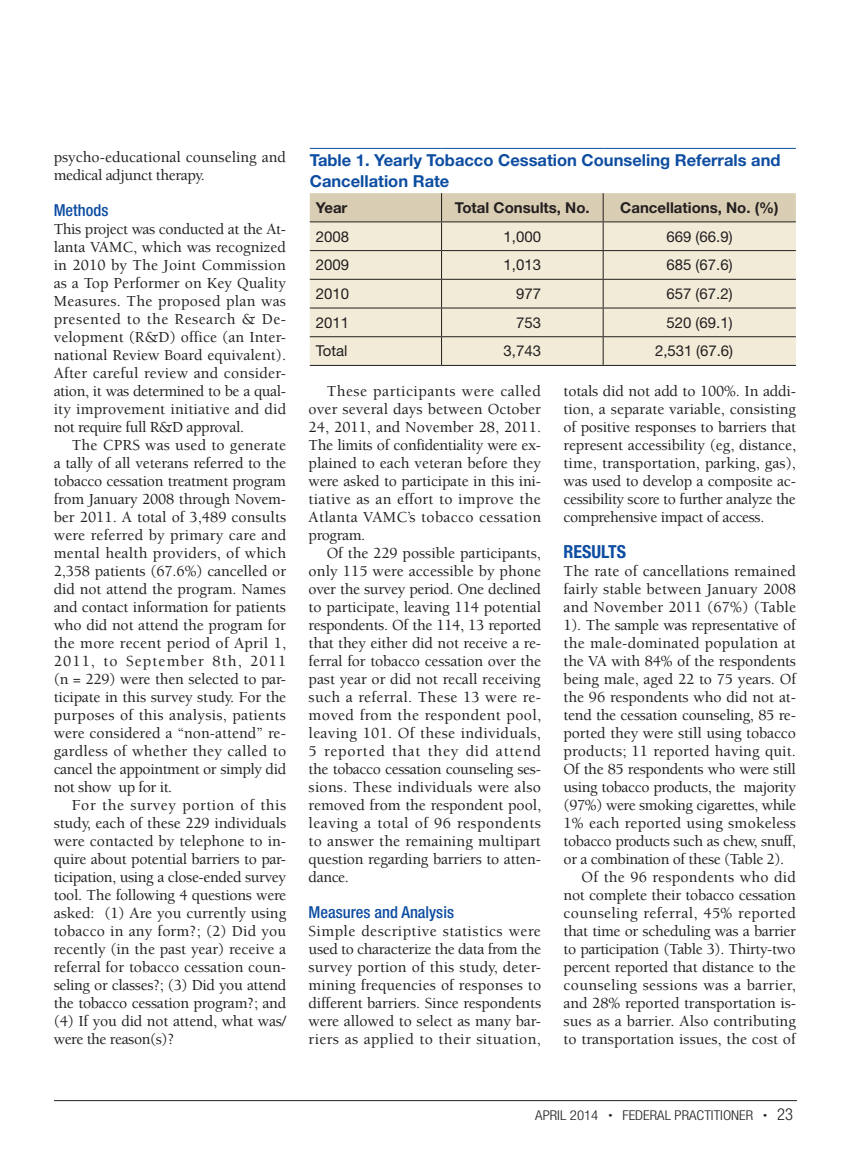
<style>
.page{position:relative;width:851px;height:1161px;background:#fff}
.page>*{position:absolute;margin:0;border:0;box-sizing:border-box;transform-origin:0 0}
.t1{font:700 condensed 18px "Helvetica Neue LT Std";color:#0d4da1}
.thd{font:700 16.5px/21px "Helvetica Neue LT Std";color:#0d4da1}
.t2{font:500 condensed 16.5px "Helvetica Neue LT Std";color:#0d4da1}
.t1-2{font:500 15.75px/18px "Berkeley Std";letter-spacing:-.01em;color:#231f20;text-align:justify}
.t2-2{font:500 15.75px/18px "Berkeley Std";letter-spacing:-.005em;color:#231f20;text-align:justify}
.tbd{font:15px "Helvetica Neue LT Std";color:#231f20}
.tbd-2{font:700 15px "Helvetica Neue LT Std";color:#231f20}
.t3{font:300 condensed 13.5px "Helvetica Neue LT Std";color:#231f20;scale:1.1 1}
.s1{font-size:7.5px}
.s2{font-size:16.5px}
</style>
<div class="page">
<hr style="left:54px;top:1100px;width:742px;height:1px;background:#231f20">
<svg style="left:310px;top:193px;width:485px;height:172px;background:#e7e1cd"></svg>
<hr style="left:310px;top:336px;width:131px;height:1px;background:#231f20">
<hr style="left:441px;top:336px;width:162px;height:1px;background:#231f20">
<hr style="left:603px;top:336px;width:192px;height:1px;background:#231f20">
<hr style="left:310px;top:365px;width:131px;height:1px;background:#231f20">
<hr style="left:441px;top:365px;width:162px;height:1px;background:#231f20">
<hr style="left:603px;top:365px;width:192px;height:1px;background:#231f20">
<hr style="left:310px;top:148px;width:131px;height:1px;background:#0d4da1">
<hr style="left:441px;top:148px;width:162px;height:1px;background:#0d4da1">
<hr style="left:603px;top:148px;width:192px;height:1px;background:#0d4da1">
<p class="t2-2" style="left:54px;top:148px;width:234px">psycho-educational counseling and medical adjunct therapy.</p>
<h3 class="t2" style="left:54px;top:200px;width:56px">Methods</h3>
<p class="t2-2" style="left:54px;top:220px;width:234px">This project was conducted at the At&shy;lanta VAMC, which was recognized in 2010 by The Joint Commission as a Top Performer on Key Quality Measures. The proposed plan was presented to the Research &amp; De&shy;velopment (R&amp;D) office (an Inter&shy;national Review Board equivalent).<br>After careful review and consider&shy;ation, it was determined to be a qual&shy;ity improvement initiative and did not require full R&amp;D approval.</p>
<p class="t1-2" style="left:54px;top:436px;width:234px;text-indent:18px">The CPRS was used to generate a tally of all veterans referred to the tobacco cessation treatment program from January 2008 through Novem&shy;ber 2011. A total of 3,489 consults were referred by primary care and mental health providers, of which 2,358 patients (67.6%) cancelled or did not attend the program. Names and contact information for patients who did not attend the program for the more recent period of April 1, 2011, to September 8th, 2011 (n = 229) were then selected to par&shy;ticipate in this survey study. For the purposes of this analysis, patients were considered a “non-attend” re&shy;gardless of whether they called to cancel the appointment or simply did not show up for it.</p>
<p class="t1-2" style="left:54px;top:796px;width:234px;text-indent:18px">For the survey portion of this study, each of these 229 individuals were contacted by telephone to in&shy;quire about potential barriers to par&shy;ticipation, using a close-ended survey tool. The following 4 questions were asked: (1) Are you currently using tobacco in any form?; (2) Did you recently (in the past year) receive a referral for tobacco cessation coun&shy;seling or classes?; (3) Did you attend the tobacco cessation program?; and (4) If you did not attend, what was/ were the reason(s)?</p>
<p class="thd" style="left:310px;top:149px;width:472px">Table 1. Yearly Tobacco Cessation Counseling Referrals and<br>Cancellation Rate</p>
<p class="tbd-2" style="left:316px;top:198px;width:33px">Year</p>
<p class="tbd-2" style="left:455px;top:198px;width:136px">Total Consults, No.</p>
<p class="tbd-2" style="left:620px;top:198px;width:160px">Cancellations, No. (%)</p>
<p class="tbd" style="left:316px;top:227px;width:35px">2008</p>
<p class="tbd" style="left:503px;top:227px;width:39px">1,000</p>
<p class="tbd" style="left:666px;top:227px;width:68px">669 (66.9)</p>
<p class="tbd" style="left:316px;top:256px;width:35px">2009</p>
<p class="tbd" style="left:503px;top:256px;width:39px">1,013</p>
<p class="tbd" style="left:666px;top:256px;width:68px">685 (67.6)</p>
<p class="tbd" style="left:316px;top:285px;width:35px">2010</p>
<p class="tbd" style="left:516px;top:285px;width:27px">977</p>
<p class="tbd" style="left:666px;top:285px;width:68px">657 (67.2)</p>
<p class="tbd" style="left:316px;top:313px;width:35px">2011</p>
<p class="tbd" style="left:516px;top:313px;width:27px">753</p>
<p class="tbd" style="left:666px;top:313px;width:68px">520 (69.1)</p>
<p class="tbd" style="left:316px;top:342px;width:33px">Total</p>
<p class="tbd" style="left:503px;top:342px;width:39px">3,743</p>
<p class="tbd" style="left:655px;top:342px;width:80px">2,531 (67.6)</p>
<p class="t1-2" style="left:308px;top:382px;width:234px;text-indent:18px">These participants were called over several days between October 24, 2011, and November 28, 2011.<br>The limits of confidentiality were ex&shy;plained to each veteran before they were asked to participate in this ini&shy;tiative as an effort to improve the Atlanta VAMC’s tobacco cessation program.</p>
<p class="t1-2" style="left:308px;top:544px;width:234px;text-indent:18px">Of the 229 possible participants, only 115 were accessible by phone over the survey period. One declined to participate, leaving 114 potential respondents. Of the 114, 13 reported that they either did not receive a re&shy;ferral for tobacco cessation over the past year or did not recall receiving such a referral. These 13 were re&shy;moved from the respondent pool, leaving 101. Of these individuals, 5 reported that they did attend the tobacco cessation counseling ses&shy;sions. These individuals were also removed from the respondent pool, leaving a total of 96 respondents to answer the remaining multipart question regarding barriers to atten&shy;dance.</p>
<h3 class="t2" style="left:308px;top:902px;width:147px">Measures and Analysis</h3>
<p class="t2-2" style="left:308px;top:922px;width:234px">Simple descriptive statistics were used to characterize the data from the survey portion of this study, deter&shy;mining frequencies of responses to different barriers. Since respondents were allowed to select as many bar&shy;riers as applied to their situation,</p>
<p class="t2-2" style="left:563px;top:382px;width:234px">totals did not add to 100%. In addi&shy;tion, a separate variable, consisting of positive responses to barriers that represent accessibility (eg, distance, time, transportation, parking, gas), was used to develop a composite ac&shy;cessibility score to further analyze the comprehensive impact of access.</p>
<h2 class="t1" style="left:563px;top:541px;width:64px">RESULTS</h2>
<p class="t2-2" style="left:563px;top:562px;width:234px">The rate of cancellations remained fairly stable between January 2008 and November 2011 (67%) (Table 1). The sample was representative of the male-dominated population at the VA with 84% of the respondents being male, aged 22 to 75 years. Of the 96 respondents who did not at&shy;tend the cessation counseling, 85 re&shy;ported they were still using tobacco products; 11 reported having quit.<br>Of the 85 respondents who were still using tobacco products, the majority (97%) were smoking cigarettes, while 1% each reported using smokeless tobacco products such as chew, snuff, or a combination of these (Table 2).</p>
<p class="t2-2" style="left:563px;top:868px;width:234px;text-indent:18px">Of the 96 respondents who did not complete their tobacco cessation counseling referral, 45% reported that time or scheduling was a barrier to participation (Table 3). Thirty-two percent reported that distance to the counseling sessions was a barrier, and 28% reported transportation is&shy;sues as a barrier. Also contributing to transportation issues, the cost of</p>
<p class="t3" style="left:535px;top:1107px;width:236px">APRIL 2014 <span class="s1">•</span> FEDERAL PRACTITIONER <span class="s1">•</span> <span class="s2">23</span></p>
</div>
